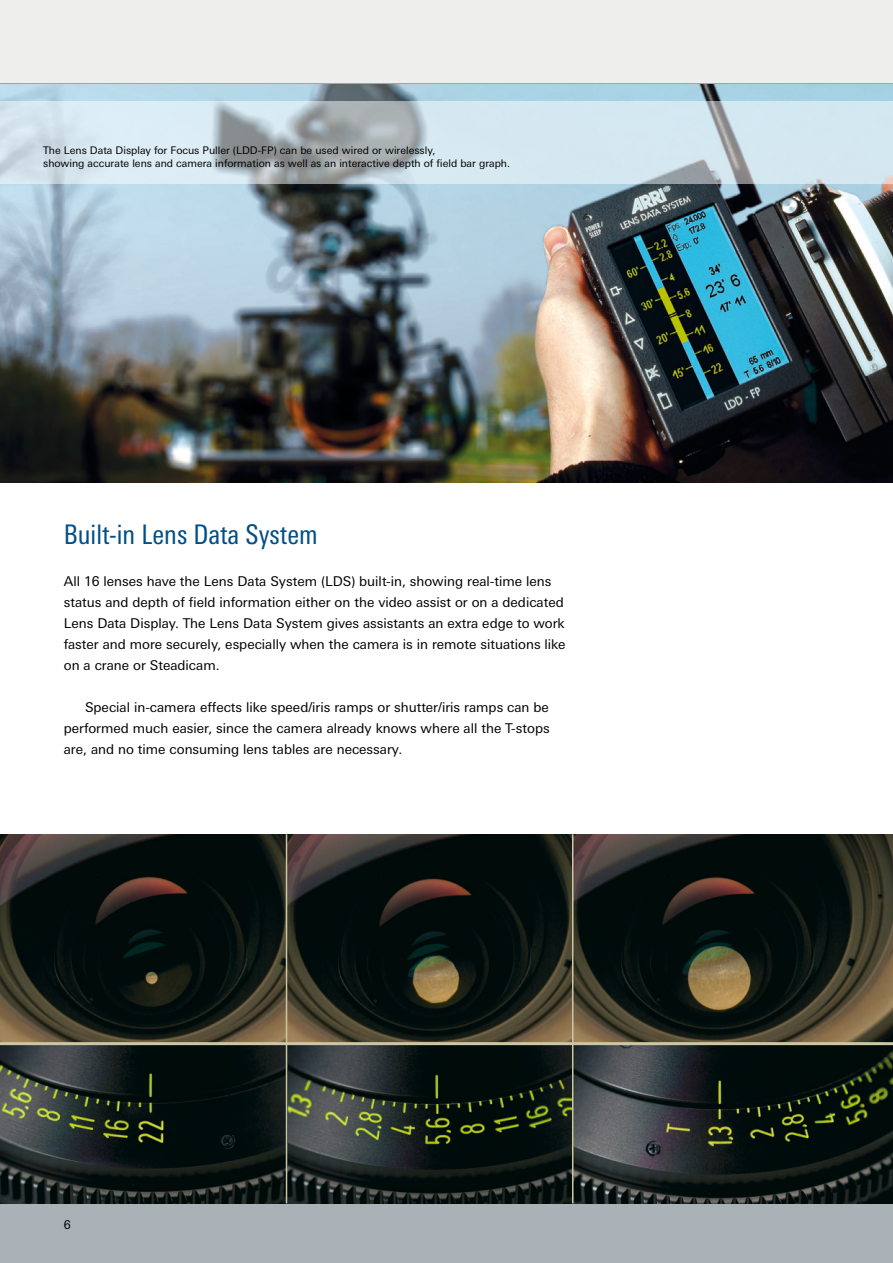
<style>
.page{position:relative;width:893px;height:1263px;background:#fff}
.page>*{position:absolute;margin:0;border:0;box-sizing:border-box;transform-origin:0 0}
.Fließtext{font:condensed 27px "Linotype Univers";color:#004e85}
.Fließtext_Einzug{font:13.5px/21px "Linotype Univers Basic";color:#000}
.t1{font:12px "Linotype Univers Basic";color:#000}
.Fließtext-2{font:10.5px "Linotype Univers Basic";color:#000}
</style>
<div class="page">
<div style="left:0;top:0;width:893px;height:84px;background:#eeeeed"></div>
<div style="left:0;top:1203px;width:893px;height:60px;background:#aab2b7"></div>
<hr style="left:892px;top:0;width:1px;height:84px;background:#dfdfde">
<img style="left:0;top:84px;width:893px;height:399px">
<svg style="left:0;top:102px;width:893px;height:82px;background:#c8d8df"></svg>
<img style="left:0;top:834px;width:893px;height:369px">
<hr style="left:286px;top:834px;width:1px;height:369px;background:#ccc6a3">
<hr style="left:572px;top:834px;width:1px;height:369px;background:#ccc6a3">
<hr style="left:0;top:1042px;width:893px;height:3px;background:#ccc6a3">
<p class="Fließtext-2" style="left:43px;top:144px;width:394px">The Lens Data Display for Focus Puller (LDD-FP) can be used wired or wirelessly,</p>
<p class="Fließtext-2" style="left:43px;top:158px;width:468px">showing accurate lens and camera information as well as an interactive depth of field bar graph.</p>
<p class="Fließtext" style="left:64px;top:519px;width:255px">Built-in Lens Data System</p>
<p class="Fließtext_Einzug" style="left:64px;top:571px;width:503px">All 16 lenses have the Lens Data System (LDS) built-in, showing real-time lens status and depth of field information either on the video assist or on a dedicated Lens Data Display. The Lens Data System gives assistants an extra edge to work faster and more securely, especially when the camera is in remote situations like on a crane or Steadicam.</p>
<p class="Fließtext_Einzug" style="left:64px;top:697px;width:487px;text-align:justify;text-indent:21px">Special in-camera effects like speed/iris ramps or shutter/iris ramps can be performed much easier, since the camera already knows where all the T-stops are, and no time consuming lens tables are necessary.</p>
<p class="t1" style="left:64px;top:1218px;width:8px">6</p>
</div>
